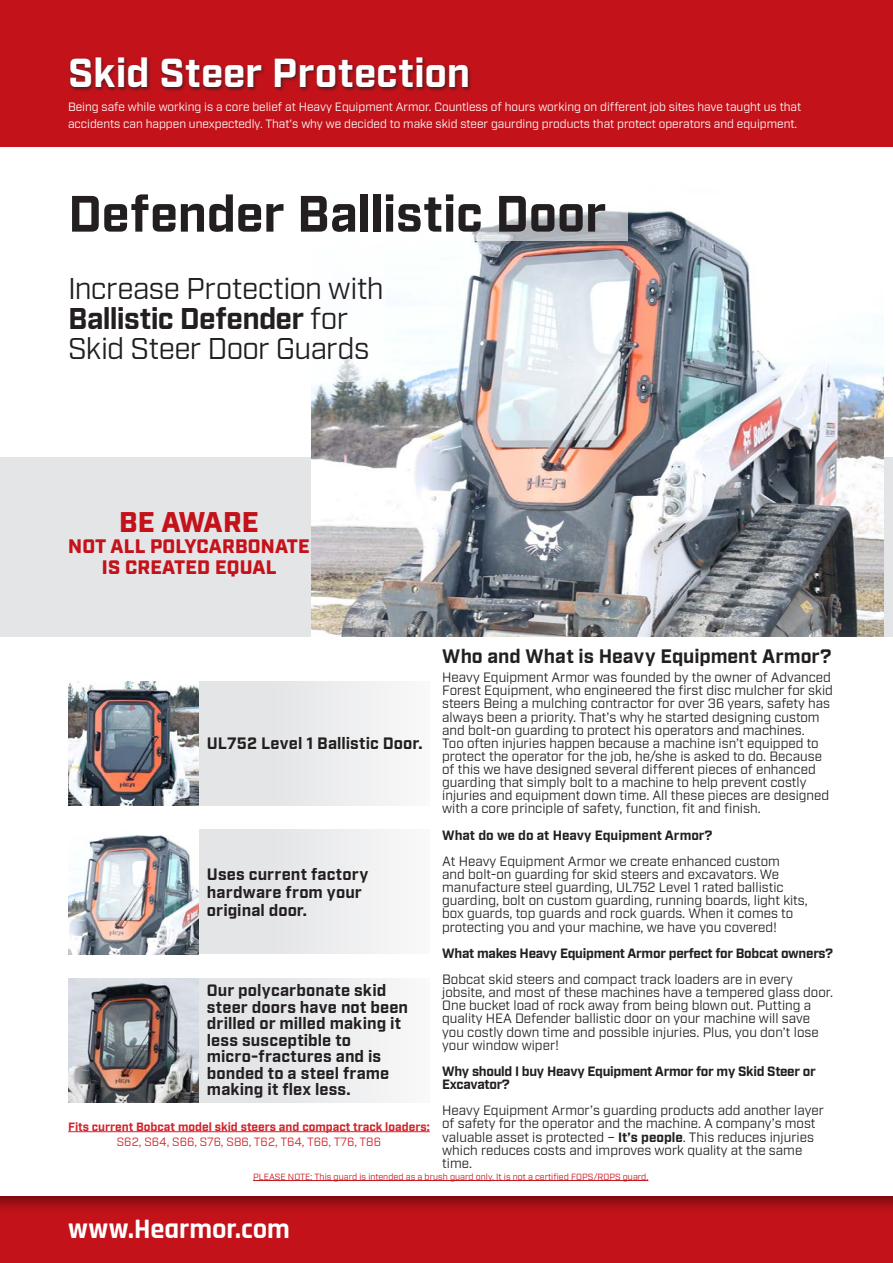
<style>
.page{position:relative;width:893px;height:1263px;background:#fff}
.page>*{position:absolute;margin:0;border:0;box-sizing:border-box;transform-origin:0 0}
._47_Content_black_Ra{font:700 51px "Industry";letter-spacing:-.01em;color:#231f20}
._27_Content_black_Ra{font:700 40.5px "Industry";color:#fff}
._20_Content_black_Ra{font:30px/30px "Industry";letter-spacing:-.02em;color:#231f20}
._19_Content_black_Ra{font:700 28.5px "Rajdhani";color:#fff}
.t1{font:900 28.5px "Industry";letter-spacing:.01em;color:#c4121a}
.t2{font:900 19.5px/21px "Industry";letter-spacing:.01em;color:#c4121a;text-align:center}
._19_Content_black_Ra-2{font:700 19.5px "Industry";color:#231f20}
._11_Content_black_Ra{font:700 16.5px/16.5px "Industry";letter-spacing:.005em;color:#231f20}
.Text_Center{font:13.5px/13px "Industry";color:#231f20}
.Text_Center-2{font:700 13.5px "Industry";letter-spacing:-.02em;color:#231f20}
.Text_Center-3{font:700 13.5px "Industry";color:#231f20}
._8_Content_black_Sou{font:12px/16.5px "Industry";color:#fff}
.t3{font:700 12px "Industry";color:#d1232a}
.t4{font:12px "Industry";color:#d1232a}
._8_Content_black_Sou-2{font:9px "Industry";color:#c4121a}
.s1{font-weight:700}
</style>
<div class="page">
<div style="left:0;top:1194px;width:893px;height:69px;background:#231f20;opacity:.62"></div>
<div style="left:0;top:457px;width:893px;height:180px;background:#e4e5e7"></div>
<div style="left:198px;top:681px;width:232px;height:125px;background:#e4e5e7"></div>
<div style="left:198px;top:830px;width:232px;height:124px;background:#e4e5e7"></div>
<div style="left:198px;top:978px;width:232px;height:125px;background:#e4e5e7"></div>
<div style="left:0;top:0;width:893px;height:147px;background:#c4121a"></div>
<img style="left:312px;top:211px;width:571px;height:426px">
<img style="left:68px;top:835px;width:130px;height:119px">
<img style="left:68px;top:978px;width:130px;height:125px">
<img style="left:68px;top:681px;width:130px;height:125px">
<hr style="left:68px;top:1131px;width:362px;height:1px;background:#d1232a">
<hr style="left:253px;top:1180px;width:395px;height:1px;background:#c4121a">
<div style="left:68px;top:187px;width:560px;height:53px;background:#fff"></div>
<div style="left:68px;top:256px;width:318px;height:125px;background:#fff"></div>
<div style="left:68px;top:56px;width:404px;height:37px;background:#231f20;opacity:.75"></div>
<p class="_27_Content_black_Ra" style="left:68px;top:49px;width:404px">Skid Steer Protection</p>
<p class="_8_Content_black_Sou" style="left:68px;top:99px;width:735px">Being safe while working is a core belief at Heavy Equipment Armor. Countless of hours working on different job sites have taught us that accidents can happen unexpectedly. That’s why we decided to make skid steer gaurding products that protect operators and equipment.</p>
<p class="_47_Content_black_Ra" style="left:68px;top:183px;width:540px">Defender Ballistic Door</p>
<p class="_20_Content_black_Ra" style="left:68px;top:274px;width:317px">Increase Protection with<br><span class="s1">Ballistic Defender</span> for<br>Skid Steer Door Guards</p>
<p class="t1" style="left:119px;top:505px;width:141px">BE AWARE</p>
<p class="t2" style="left:68px;top:537px;width:243px">NOT ALL POLYCARBONATE<br>IS CREATED EQUAL</p>
<p class="_19_Content_black_Ra-2" style="left:442px;top:644px;width:391px">Who and What is Heavy Equipment Armor?</p>
<p class="Text_Center" style="left:442px;top:671px;width:390px">Heavy Equipment Armor was founded by the owner of Advanced</p>
<p class="Text_Center" style="left:442px;top:684px;width:392px">Forest Equipment, who engineered the first disc mulcher for skid steers Being a mulching contractor for over 36 years, safety has always been a priority. That’s why he started designing custom and bolt-on guarding to protect his operators and machines.<br>Too often injuries happen because a machine isn’t equipped to protect the operator for the job, he/she is asked to do. Because of this we have designed several different pieces of enhanced guarding that simply bolt to a machine to help prevent costly injuries and equipment down time. All these pieces are designed with a core principle of safety, function, fit and finish.</p>
<p class="Text_Center-3" style="left:442px;top:827px;width:272px">What do we do at Heavy Equipment Armor?</p>
<p class="Text_Center" style="left:442px;top:855px;width:339px">At Heavy Equipment Armor we create enhanced custom</p>
<p class="Text_Center" style="left:442px;top:868px;width:338px">and bolt-on guarding for skid steers and excavators. We</p>
<p class="Text_Center" style="left:442px;top:881px;width:343px">manufacture steel guarding, UL752 Level 1 rated ballistic</p>
<p class="Text_Center" style="left:442px;top:894px;width:367px">guarding, bolt on custom guarding, running boards, light kits,</p>
<p class="Text_Center" style="left:442px;top:907px;width:352px">box guards, top guards and rock guards. When it comes to</p>
<p class="Text_Center" style="left:442px;top:921px;width:336px">protecting you and your machine, we have you covered!</p>
<p class="Text_Center-2" style="left:442px;top:945px;width:392px">What makes Heavy Equipment Armor perfect for Bobcat owners?</p>
<p class="Text_Center" style="left:442px;top:973px;width:392px">Bobcat skid steers and compact track loaders are in every jobsite, and most of these machines have a tempered glass door.<br>One bucket load of rock away from being blown out. Putting a quality HEA Defender ballistic door on your machine will save you costly down time and possible injuries. Plus, you don’t lose your window wiper!</p>
<p class="Text_Center-2" style="left:442px;top:1063px;width:375px">Why should I buy Heavy Equipment Armor for my Skid Steer or</p>
<p class="Text_Center-2" style="left:442px;top:1076px;width:69px">Excavator?</p>
<p class="Text_Center" style="left:442px;top:1104px;width:383px">Heavy Equipment Armor’s guarding products add another layer of safety for the operator and the machine. A company’s most valuable asset is protected – <span class="s1">It’s people</span>. This reduces injuries which reduces costs and improves work quality at the same time.</p>
<p class="_11_Content_black_Ra" style="left:207px;top:736px;width:217px">UL752 Level 1 Ballistic Door.</p>
<p class="_11_Content_black_Ra" style="left:207px;top:867px;width:163px">Uses current factory</p>
<p class="_11_Content_black_Ra" style="left:207px;top:885px;width:156px">hardware from your</p>
<p class="_11_Content_black_Ra" style="left:207px;top:903px;width:102px">original door.</p>
<p class="_11_Content_black_Ra" style="left:207px;top:983px;width:203px">Our polycarbonate skid steer doors have not been drilled or milled making it less susceptible to</p>
<p class="_11_Content_black_Ra" style="left:207px;top:1049px;width:184px">micro-fractures and is bonded to a steel frame making it flex less.</p>
<p class="t3" style="left:68px;top:1119px;width:363px">Fits current Bobcat model skid steers and compact track loaders:</p>
<p class="t4" style="left:117px;top:1134px;width:266px">S62, S64, S66, S76, S86, T62, T64, T66, T76, T86</p>
<p class="_8_Content_black_Sou-2" style="left:253px;top:1171px;width:397px">PLEASE NOTE: This guard is intended as a brush guard only. It is not a certified FOPS/ROPS guard.</p>
<p class="_19_Content_black_Ra" style="left:68px;top:1211px;width:224px">www.Hearmor.com</p>
</div>
